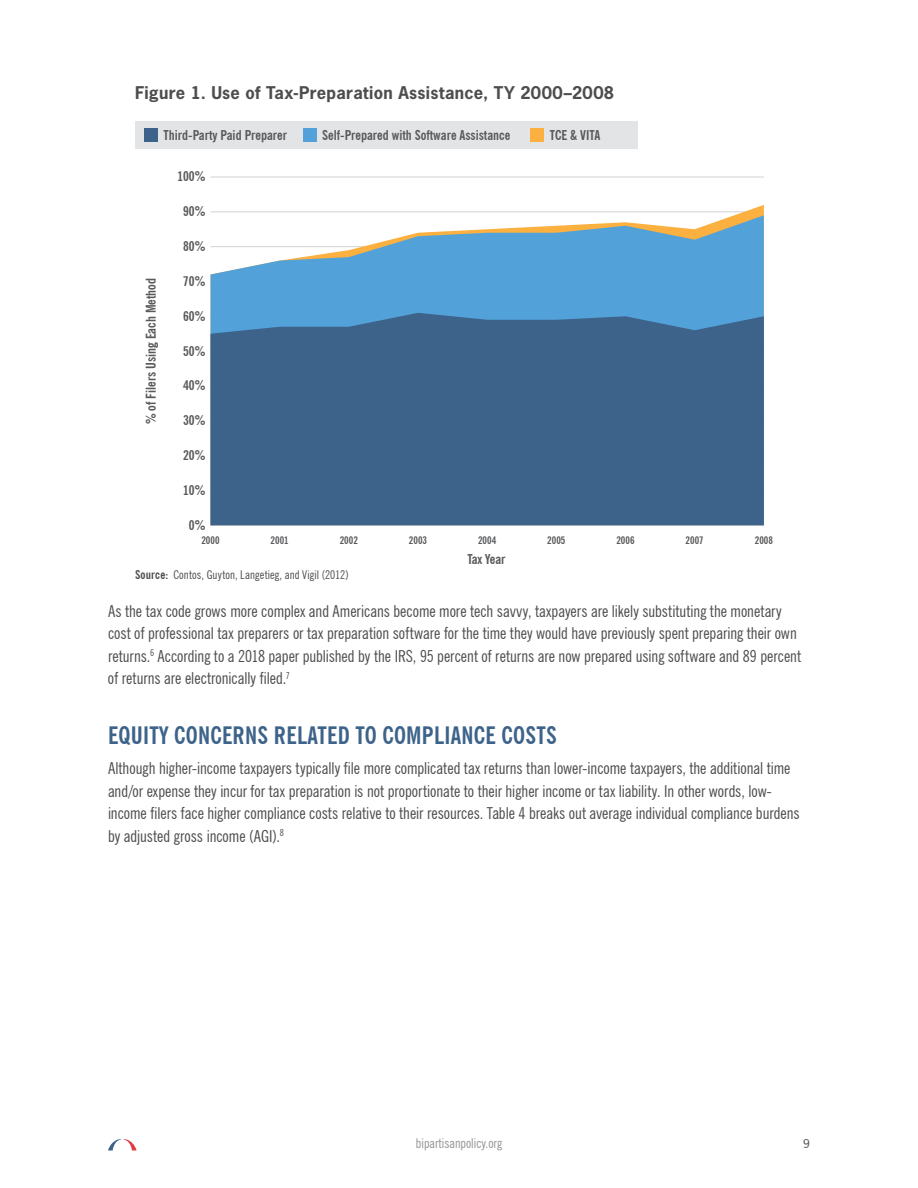
<style>
.page{position:relative;width:918px;height:1188px;background:#fff}
.page>*{position:absolute;margin:0;border:0;box-sizing:border-box;transform-origin:0 0}
.t1{font:700 condensed 24px "News Gothic BT";letter-spacing:.01em;color:#3d638a}
.t2{font:condensed 16.5px/22.5px "News Gothic BT";color:#4d4d4f}
.t3{font:700 16.5px "News Gothic";letter-spacing:.02em;color:#4d4d4f}
.t4{font:700 condensed 13.5px "News Gothic BT";color:#58595b}
.t5{font:condensed 13.5px "News Gothic BT";color:#939598}
.t6{font:13.5px "News Gothic T Medium";color:#5f6062}
.t7{font:condensed 12px "News Gothic BT";letter-spacing:.015em;color:#4d4d4f}
.t8{font:700 condensed 10.5px "News Gothic BT";color:#58595b}
.s1{font-weight:700}
</style>
<div class="page">
<svg style="left:108px;top:1139px;width:29px;height:11px"></svg>
<div style="left:135px;top:122px;width:503px;height:27px;background:#e3e4e5"></div>
<hr style="left:211px;top:525px;width:553px;height:1px;background:#d1d3d4">
<hr style="left:211px;top:177px;width:553px;height:1px;background:#d1d3d4">
<div style="left:531px;top:128px;width:13px;height:14px;background:#fbb040"></div>
<svg style="left:211px;top:205px;width:553px;height:10px"></svg>
<div style="left:303px;top:128px;width:13px;height:14px;background:#52a2d9"></div>
<svg style="left:211px;top:215px;width:553px;height:98px;fill:#52a2d9"></svg>
<div style="left:144px;top:128px;width:13px;height:14px;background:#3e638b"></div>
<div style="left:211px;top:313px;width:553px;height:212px;background:#3e638b"></div>
<p class="t3" style="left:135px;top:82px;width:481px">Figure 1. Use of Tax-Preparation Assistance, TY 2000–2008</p>
<p class="t4" style="left:163px;top:127px;width:125px">Third-Party Paid Preparer</p>
<p class="t4" style="left:322px;top:127px;width:190px">Self-Prepared with Software Assistance</p>
<p class="t4" style="left:550px;top:127px;width:52px">TCE &amp; VITA</p>
<p class="t4" style="left:177px;top:168px;width:30px">100%</p>
<p class="t4" style="left:183px;top:203px;width:24px">90%</p>
<p class="t4" style="left:143px;top:424px;width:148px;rotate:-90deg">% of Filers Using Each Method</p>
<p class="t4" style="left:183px;top:238px;width:24px">80%</p>
<p class="t4" style="left:183px;top:273px;width:24px">70%</p>
<p class="t4" style="left:183px;top:308px;width:24px">60%</p>
<p class="t4" style="left:183px;top:342px;width:24px">50%</p>
<p class="t4" style="left:183px;top:377px;width:24px">40%</p>
<p class="t4" style="left:183px;top:412px;width:24px">30%</p>
<p class="t4" style="left:183px;top:447px;width:24px">20%</p>
<p class="t4" style="left:183px;top:482px;width:24px">10%</p>
<p class="t4" style="left:189px;top:517px;width:18px">0%</p>
<p class="t8" style="left:201px;top:534px;width:20px">2000</p>
<p class="t8" style="left:271px;top:534px;width:20px">2001</p>
<p class="t8" style="left:340px;top:534px;width:20px">2002</p>
<p class="t8" style="left:409px;top:534px;width:20px">2003</p>
<p class="t8" style="left:478px;top:534px;width:20px">2004</p>
<p class="t8" style="left:547px;top:534px;width:20px">2005</p>
<p class="t8" style="left:616px;top:534px;width:20px">2006</p>
<p class="t8" style="left:686px;top:534px;width:20px">2007</p>
<p class="t8" style="left:755px;top:534px;width:20px">2008</p>
<p class="t4" style="left:467px;top:551px;width:40px">Tax Year</p>
<p class="t7" style="left:135px;top:567px;width:215px"><span class="s1">Source:</span> Contos, Guyton, Langetieg, and Vigil (2012)</p>
<p class="t2" style="left:108px;top:599px;width:695px">As the tax code grows more complex and Americans become more tech savvy, taxpayers are likely substituting the monetary cost of professional tax preparers or tax preparation software for the time they would have previously spent preparing their own returns.<sup>6</sup> According to a 2018 paper published by the IRS, 95 percent of returns are now prepared using software and 89 percent of returns are electronically filed.<sup>7</sup></p>
<h1 class="t1" style="left:108px;top:721px;width:450px">EQUITY CONCERNS RELATED TO COMPLIANCE COSTS</h1>
<p class="t2" style="left:108px;top:757px;width:693px">Although higher-income taxpayers typically file more complicated tax returns than lower-income taxpayers, the additional time and/or expense they incur for tax preparation is not proportionate to their higher income or tax liability. In other words, low&shy;income filers face higher compliance costs relative to their resources. Table 4 breaks out average individual compliance burdens by adjusted gross income (AGI).<sup>8</sup></p>
<p class="t5" style="left:416px;top:1135px;width:88px">bipartisanpolicy.org</p>
<p class="t6" style="left:803px;top:1136px;width:8px">9</p>
</div>
